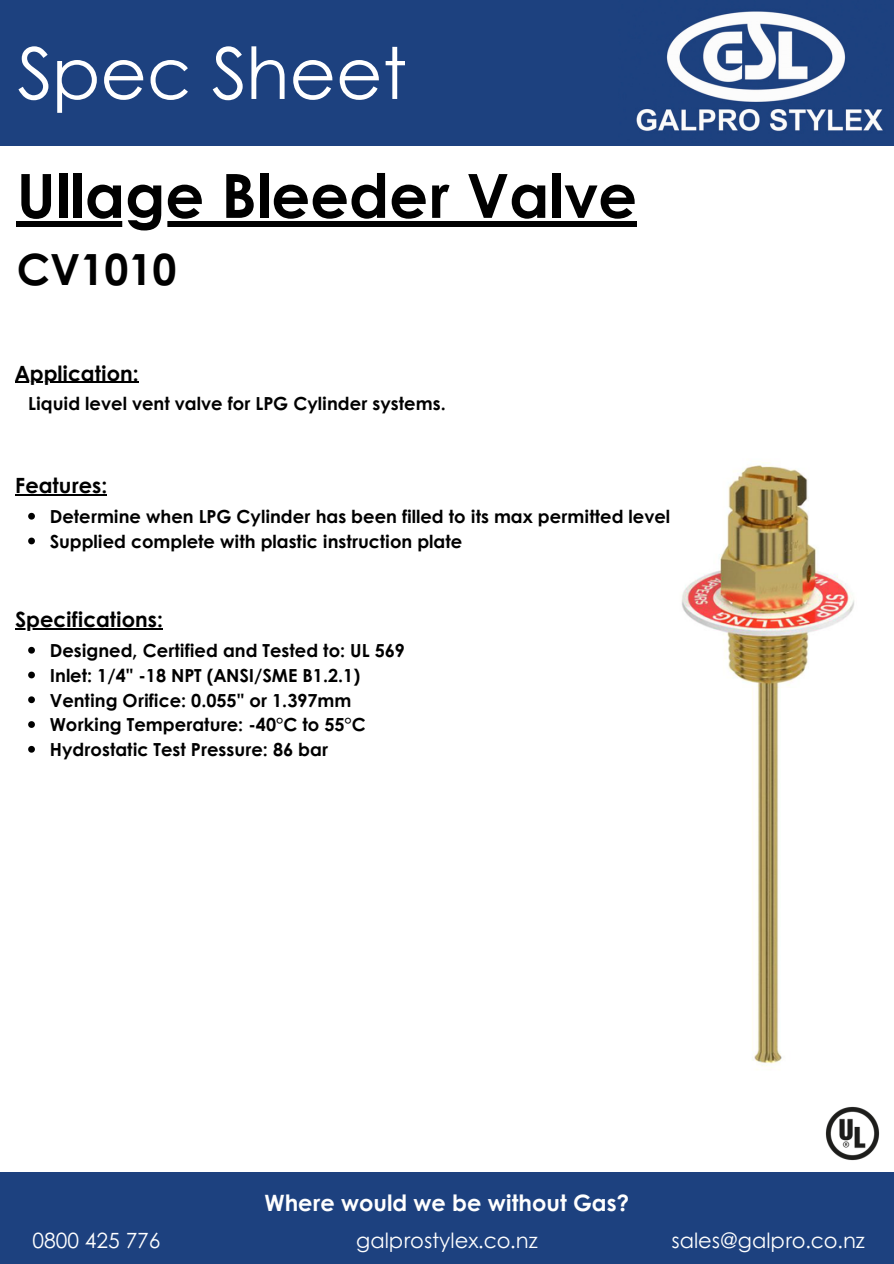
<style>
.page{position:relative;width:894px;height:1264px;background:#fff}
.page>*{position:absolute;margin:0;border:0;box-sizing:border-box;transform-origin:0 0}
.t1{font:71.4px "Century Gothic";color:#fff}
.t2{font:700 60.9px "Century Gothic";color:#000}
.t3{font:700 42.9px "Century Gothic";color:#000}
.t4{font:700 22.5px "Century Gothic";color:#fff}
.t5{font:21px "Century Gothic";color:#fff}
.t6{font:700 21px "Century Gothic";color:#000}
.t7{font:700 18px "Century Gothic";color:#000}
</style>
<div class="page">
<div style="left:0;top:0;width:893px;height:145px;background:#1d417f"></div>
<div style="left:0;top:1172px;width:893px;height:91px;background:#1d417f"></div>
<img style="left:636px;top:11px;width:247px;height:120px">
<img style="left:825px;top:1106px;width:55px;height:55px">
<img style="left:681px;top:462px;width:174px;height:605px">
<svg style="left:28px;top:647px;width:7px;height:6px"></svg>
<svg style="left:28px;top:671px;width:7px;height:7px"></svg>
<svg style="left:28px;top:696px;width:7px;height:7px"></svg>
<svg style="left:28px;top:721px;width:7px;height:7px"></svg>
<svg style="left:28px;top:746px;width:7px;height:6px"></svg>
<div style="left:17px;top:221px;width:620px;height:6px;background:#000"></div>
<hr style="left:15px;top:628px;width:148px;height:1px;background:#000">
<hr style="left:15px;top:382px;width:123px;height:1px;background:#000">
<hr style="left:15px;top:494px;width:92px;height:1px;background:#000">
<svg style="left:28px;top:513px;width:7px;height:6px"></svg>
<svg style="left:28px;top:537px;width:7px;height:7px"></svg>
<p class="t1" style="left:17px;top:19px;width:391px">Spec Sheet</p>
<p class="t2" style="left:17px;top:149px;width:621px">Ullage Bleeder Valve</p>
<p class="t3" style="left:17px;top:237px;width:161px">CV1010</p>
<p class="t6" style="left:15px;top:357px;width:125px">Application:</p>
<h5 class="t7" style="left:28px;top:390px;width:419px">Liquid level vent valve for LPG Cylinder systems.</h5>
<h4 class="t6" style="left:15px;top:469px;width:93px">Features:</h4>
<h5 class="t7" style="left:50px;top:503px;width:621px">Determine when LPG Cylinder has been filled to its max permitted level</h5>
<h5 class="t7" style="left:50px;top:527px;width:414px">Supplied complete with plastic instruction plate</h5>
<p class="t6" style="left:15px;top:603px;width:149px">Specifications:</p>
<h3 class="t7" style="left:50px;top:636px;width:356px">Designed, Certified and Tested to: UL 569</h3>
<h4 class="t7" style="left:50px;top:661px;width:312px">Inlet: 1/4" -18 NPT (ANSI/SME B1.2.1)</h4>
<p class="t7" style="left:50px;top:686px;width:303px">Venting Orifice: 0.055" or 1.397mm</p>
<p class="t7" style="left:50px;top:711px;width:317px">Working Temperature: -40°C to 55°C</p>
<h4 class="t7" style="left:50px;top:735px;width:280px">Hydrostatic Test Pressure: 86 bar</h4>
<h4 class="t4" style="left:264px;top:1185px;width:366px">Where would we be without Gas?</h4>
<p class="t5" style="left:33px;top:1224px;width:129px">0800 425 776</p>
<p class="t5" style="left:356px;top:1224px;width:183px">galprostylex.co.nz</p>
<p class="t5" style="left:671px;top:1224px;width:195px">sales@galpro.co.nz</p>
</div>
